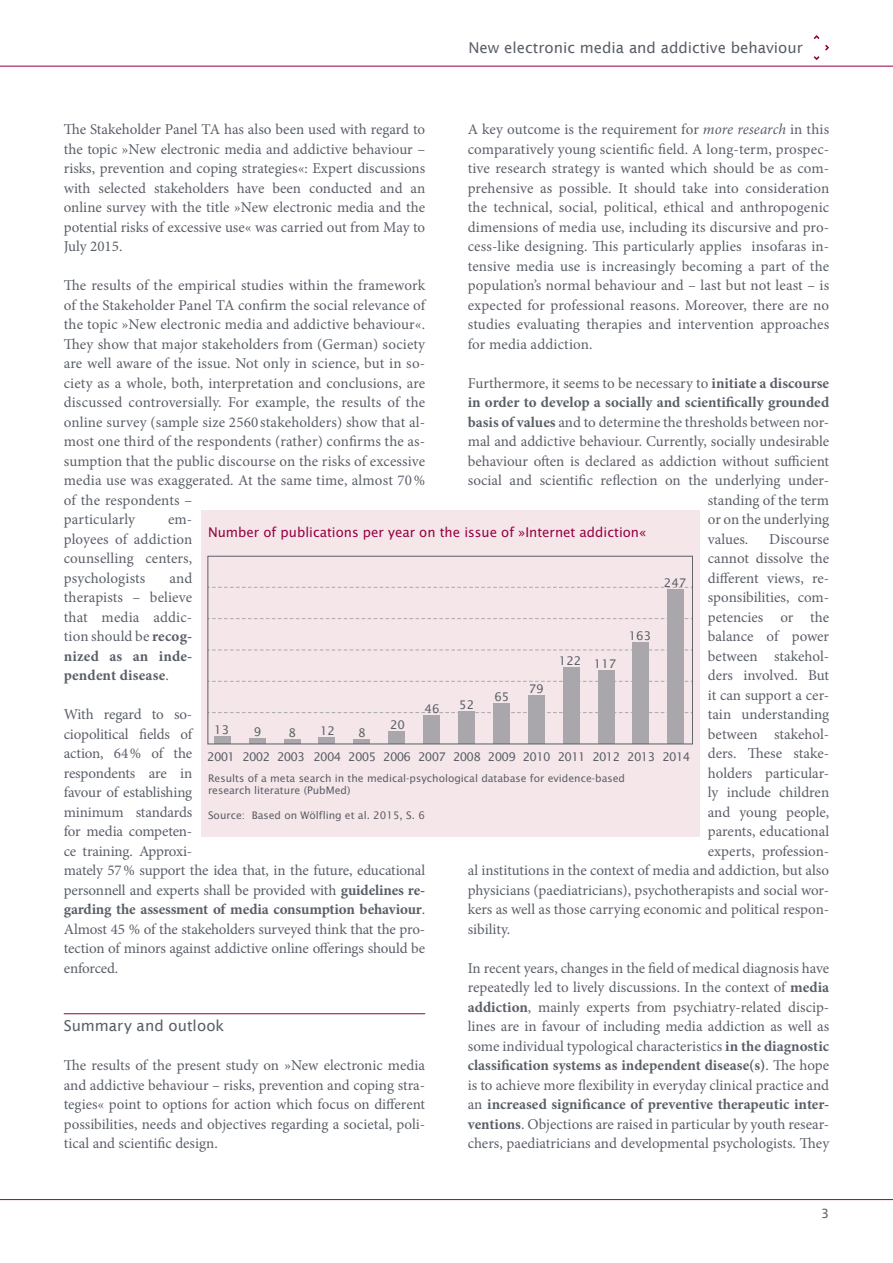
<style>
.page{position:relative;width:893px;height:1263px;background:#fff}
.page>*{position:absolute;margin:0;border:0;box-sizing:border-box;transform-origin:0 0}
.t1{font:15px/19.5px "Minion Pro";color:#5a5f68;text-align:justify}
.t2{font:15px "Lucida Sans";color:#5a5f68}
.t3{font:700 15px "Minion Pro";color:#5a5f68}
.t4{font:13.35px "Lucida Sans";color:#960041}
.t5{font:12.75px "Lucida Sans";color:#5a5f68}
.t6{font:11.85px "Lucida Sans";letter-spacing:-.06em;color:#5a5f68}
.t7{font:10.35px/12.5px "Lucida Sans";color:#5a5f68}
.s1{font-style:italic}
.s2{font-weight:700}
</style>
<div class="page">
<svg style="left:814px;top:56px;width:5px;height:4px"></svg>
<svg style="left:825px;top:45px;width:4px;height:6px"></svg>
<svg style="left:814px;top:35px;width:5px;height:4px"></svg>
<hr style="left:0;top:66px;width:893px;height:1px;background:#960041">
<hr style="left:0;top:1199px;width:893px;height:1px;background:#960041">
<hr style="left:64px;top:1013px;width:361px;height:1px;background:#960041">
<div style="left:201px;top:510px;width:498px;height:326px;background:#f5e7e9"></div>
<svg style="left:209px;top:587px;width:482px;height:1px"></svg>
<svg style="left:209px;top:618px;width:482px;height:1px"></svg>
<svg style="left:209px;top:650px;width:479px;height:1px"></svg>
<svg style="left:209px;top:681px;width:482px;height:1px"></svg>
<svg style="left:209px;top:712px;width:482px;height:1px"></svg>
<div style="left:214px;top:736px;width:17px;height:8px;background:#a9a7ac"></div>
<div style="left:249px;top:738px;width:16px;height:6px;background:#a9a7ac"></div>
<div style="left:284px;top:739px;width:16px;height:5px;background:#a9a7ac"></div>
<div style="left:319px;top:737px;width:16px;height:7px;background:#a9a7ac"></div>
<div style="left:354px;top:739px;width:16px;height:5px;background:#a9a7ac"></div>
<div style="left:389px;top:732px;width:16px;height:12px;background:#a9a7ac"></div>
<div style="left:423px;top:716px;width:17px;height:28px;background:#a9a7ac"></div>
<div style="left:458px;top:712px;width:17px;height:32px;background:#a9a7ac"></div>
<div style="left:493px;top:704px;width:17px;height:40px;background:#a9a7ac"></div>
<div style="left:528px;top:695px;width:16px;height:49px;background:#a9a7ac"></div>
<div style="left:563px;top:668px;width:16px;height:76px;background:#a9a7ac"></div>
<div style="left:598px;top:671px;width:16px;height:73px;background:#a9a7ac"></div>
<div style="left:633px;top:642px;width:16px;height:102px;background:#a9a7ac"></div>
<div style="left:668px;top:590px;width:16px;height:154px;background:#a9a7ac"></div>
<div style="left:207px;top:556px;width:486px;height:188px;border:1px solid #5a5f68"></div>
<p class="t2" style="left:468px;top:39px;width:336px">New electronic media and addictive behaviour</p>
<p class="t1" style="left:64px;top:120px;width:363px">The Stakeholder Panel TA has also been used with regard to the topic »New electronic media and addictive behaviour – risks, prevention and coping strategies«: Expert discussions with selected stakeholders have been conducted and an online survey with the title »New electronic media and the potential risks of excessive use« was carried out from May to July 2015.</p>
<p class="t1" style="left:64px;top:276px;width:363px;text-align:left">The results of the empirical studies within the framework of the Stakeholder Panel TA confirm the social relevance of the topic »New electronic media and addictive behaviour«.<br>They show that major stakeholders from (German) society are well aware of the issue. Not only in science, but in so&shy;ciety as a whole, both, interpretation and conclusions, are discussed controversially. For example, the results of the online survey (sample size 2560 stakeholders) show that al&shy;most one third of the respondents (rather) confirms the as&shy;sumption that the public discourse on the risks of excessive media use was exaggerated. At the same time, almost 70% of the respondents –<br>particularly</p>
<p class="t1" style="left:468px;top:120px;width:363px">A key outcome is the requirement for <span class="s1">more research</span> in this comparatively young scientific field. A long-term, prospec&shy;tive research strategy is wanted which should be as com&shy;prehensive as possible. It should take into consideration the technical, social, political, ethical and anthropogenic dimensions of media use, including its discursive and pro&shy;cess-like designing. This particularly applies insofaras in&shy;tensive media use is increasingly becoming a part of the population’s normal behaviour and – last but not least – is expected for professional reasons. Moreover, there are no studies evaluating therapies and intervention approaches for media addiction.</p>
<p class="t1" style="left:468px;top:373px;width:363px">Furthermore, it seems to be necessary to <span class="s2">initiate a discourse</span></p>
<p class="t3" style="left:468px;top:392px;width:363px">in order to develop a socially and scientifically grounded</p>
<p class="t1" style="left:468px;top:412px;width:363px"><span class="s2">basis of values</span> and to determine the thresholds between nor-</p>
<p class="t1" style="left:468px;top:432px;width:363px">mal and addictive behaviour. Currently, socially undesirable</p>
<p class="t1" style="left:468px;top:451px;width:363px">behaviour often is declared as addiction without sufficient</p>
<p class="t1" style="left:468px;top:471px;width:363px">social and scientific reflection on the underlying under-</p>
<p class="t1" style="left:708px;top:490px;width:123px">standing of the term</p>
<p class="t1" style="left:708px;top:510px;width:123px">or on the underlying</p>
<p class="t1" style="left:708px;top:529px;width:42px">values.</p>
<p class="t1" style="left:769px;top:529px;width:61px">Discourse</p>
<p class="t1" style="left:708px;top:549px;width:123px">cannot dissolve the</p>
<p class="t1" style="left:708px;top:568px;width:123px">different views, re-</p>
<p class="t1" style="left:708px;top:588px;width:123px">sponsibilities, com-</p>
<p class="t1" style="left:708px;top:607px;width:123px">petencies or the</p>
<p class="t1" style="left:708px;top:627px;width:123px">balance of power</p>
<p class="t1" style="left:708px;top:646px;width:123px">between stakehol-</p>
<p class="t1" style="left:708px;top:666px;width:123px">ders involved. But</p>
<p class="t1" style="left:708px;top:685px;width:123px">it can support a cer-</p>
<p class="t1" style="left:708px;top:705px;width:123px">tain understanding</p>
<p class="t1" style="left:708px;top:724px;width:123px">between stakehol-</p>
<p class="t1" style="left:708px;top:744px;width:123px">ders. These stake-</p>
<p class="t1" style="left:708px;top:763px;width:123px">holders particular-</p>
<p class="t1" style="left:708px;top:783px;width:123px">ly include children</p>
<p class="t1" style="left:708px;top:802px;width:123px">and young people,</p>
<p class="t1" style="left:708px;top:822px;width:123px">parents, educational</p>
<p class="t1" style="left:708px;top:841px;width:123px">experts, profession-</p>
<p class="t1" style="left:468px;top:861px;width:363px">al institutions in the context of media and addiction, but also</p>
<p class="t1" style="left:468px;top:880px;width:363px">physicians (paediatricians), psychotherapists and social wor-</p>
<p class="t1" style="left:468px;top:900px;width:363px">kers as well as those carrying economic and political respon-</p>
<p class="t1" style="left:468px;top:919px;width:44px">sibility.</p>
<p class="t1" style="left:468px;top:958px;width:363px">In recent years, changes in the field of medical diagnosis have repeatedly led to lively discussions. In the context of <span class="s2">media addiction</span>, mainly experts from psychiatry-related discip&shy;lines are in favour of including media addiction as well as some individual typological characteristics <span class="s2">in the diagnostic classification systems as independent disease(s)</span>. The hope is to achieve more flexibility in everyday clinical practice and an <span class="s2">increased significance of preventive therapeutic inter&shy;ventions</span>. Objections are raised in particular by youth resear&shy;chers, paediatricians and developmental psychologists. They</p>
<p class="t1" style="left:64px;top:510px;width:130px;text-indent:104px">em&shy;ployees of addiction counselling centers, psychologists</p>
<p class="t4" style="left:208px;top:524px;width:439px">Number of publications per year on the issue of »Internet addiction«</p>
<p class="t1" style="left:64px;top:568px;width:130px;text-indent:106px">and therapists – believe that media addic&shy;tion should be <span class="s2">recog&shy;nized as an inde&shy;pendent disease</span>.</p>
<p class="t1" style="left:64px;top:705px;width:363px;text-align:left">With regard to so-<br>ciopolitical fields of<br>action, 64% of the<br>respondents are in<br>favour of establishing<br>minimum standards<br>for media competen-<br>ce training. Approxi-<br>mately 57% support the idea that, in the future, educational personnell and experts shall be provided with <span class="s2">guidelines re&shy;garding the assessment of media consumption behaviour</span>.<br>Almost 45 % of the stakeholders surveyed think that the pro&shy;tection of minors against addictive online offerings should be enforced.</p>
<p class="t6" style="left:664px;top:576px;width:24px">247</p>
<p class="t6" style="left:629px;top:629px;width:24px">163</p>
<p class="t6" style="left:559px;top:656px;width:59px">122 117</p>
<p class="t6" style="left:529px;top:682px;width:17px">79</p>
<p class="t6" style="left:494px;top:690px;width:17px">65</p>
<p class="t6" style="left:425px;top:702px;width:17px">46</p>
<p class="t6" style="left:459px;top:698px;width:17px">52</p>
<p class="t6" style="left:390px;top:718px;width:17px">20</p>
<p class="t6" style="left:214px;top:723px;width:17px">13</p>
<p class="t6" style="left:254px;top:725px;width:9px">9</p>
<p class="t6" style="left:288px;top:726px;width:9px">8</p>
<p class="t6" style="left:320px;top:724px;width:17px">12</p>
<p class="t6" style="left:358px;top:726px;width:9px">8</p>
<p class="t6" style="left:207px;top:750px;width:485px">2001 2002 2003 2004 2005 2006 2007 2008 2009 2010 2011 2012 2013 2014</p>
<p class="t7" style="left:208px;top:772px;width:419px">Results of a meta search in the medical-psychological database for evidence-based research literature (PubMed)</p>
<p class="t7" style="left:208px;top:809px;width:218px">Source: Based on Wölfling et al. 2015, S. 6</p>
<p class="t2" style="left:64px;top:1017px;width:162px">Summary and outlook</p>
<p class="t1" style="left:64px;top:1056px;width:363px">The results of the present study on »New electronic media and addictive behaviour – risks, prevention and coping stra&shy;tegies« point to options for action which focus on different possibilities, needs and objectives regarding a societal, poli&shy;tical and scientific design.</p>
<p class="t5" style="left:821px;top:1206px;width:10px">3</p>
</div>
